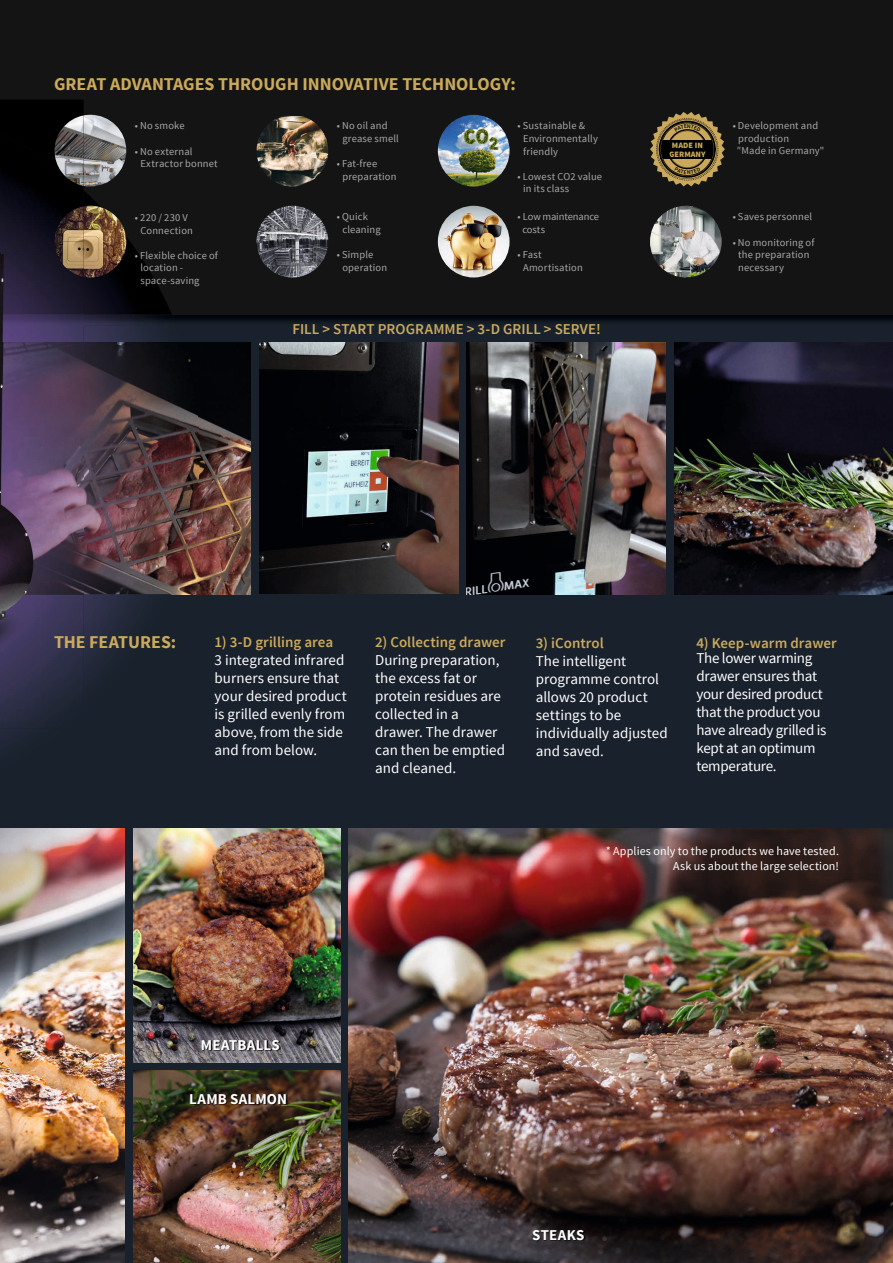
<style>
.page{position:relative;width:893px;height:1263px;background:#19212c}
.page>*{position:absolute;margin:0;border:0;box-sizing:border-box;transform-origin:0 0}
.t1{font:700 18px "Source Sans Pro";color:#cba95b}
.t2{font:15px/18px "Source Sans Pro";color:#fff}
.t3{font:15px/18px "Source Sans Pro";letter-spacing:-.02em;color:#fff}
.t4{font:600 15px "Source Sans Pro";color:#cba95b}
.t5{font:600 15px "Source Sans Pro";letter-spacing:.005em;color:#cbaa5e}
.t6{font:700 15px "Source Sans Pro";letter-spacing:.02em;color:#fff}
.t7{font:12px/14.4px "Source Sans Pro";letter-spacing:.01em;color:#fff;text-align:right}
.t8{font:10.5px/12.6px "Source Sans Pro";letter-spacing:.015em;color:#a8a8a8}
.t9{font:10.5px/12.6px "Source Sans Pro";letter-spacing:-.01em;color:#a8a8a8}
.t10{font:900 8.25px/8.9px "Source Sans Pro";color:#cba95c;text-align:center}
</style>
<div class="page">
<img style="left:259px;top:342px;width:199px;height:252px">
<img style="left:674px;top:342px;width:219px;height:252px">
<img style="left:467px;top:342px;width:198px;height:252px">
<img style="left:349px;top:828px;width:544px;height:435px">
<img style="left:133px;top:1071px;width:207px;height:192px">
<img style="left:133px;top:828px;width:207px;height:234px">
<img style="left:188px;top:342px;width:63px;height:252px">
<div style="left:0;top:0;width:893px;height:314px;background:#131413"></div>
<img style="left:84px;top:325px;width:72px;height:17px">
<img style="left:0;top:594px;width:171px;height:149px">
<img style="left:84px;top:342px;width:116px;height:202px">
<img style="left:84px;top:543px;width:104px;height:51px">
<img style="left:84px;top:314px;width:92px;height:11px">
<img style="left:84px;top:191px;width:15px;height:15px">
<img style="left:84px;top:237px;width:87px;height:77px">
<img style="left:84px;top:115px;width:42px;height:71px">
<img style="left:84px;top:206px;width:42px;height:71px">
<img style="left:257px;top:115px;width:71px;height:71px;border-radius:36px">
<img style="left:257px;top:206px;width:71px;height:71px;border-radius:36px">
<img style="left:438px;top:115px;width:72px;height:71px;border-radius:36px">
<img style="left:438px;top:206px;width:72px;height:71px;border-radius:36px">
<img style="left:650px;top:206px;width:72px;height:71px;border-radius:36px">
<img style="left:0;top:828px;width:125px;height:435px">
<img style="left:0;top:100px;width:84px;height:33px">
<img style="left:0;top:133px;width:84px;height:209px">
<img style="left:0;top:594px;width:42px;height:134px">
<img style="left:42px;top:594px;width:42px;height:134px">
<img style="left:0;top:342px;width:84px;height:252px">
<img style="left:533px;top:1230px;width:52px;height:10px">
<img style="left:190px;top:1094px;width:97px;height:11px">
<img style="left:202px;top:1040px;width:78px;height:11px">
<svg style="left:650px;top:112px;width:75px;height:74px"></svg>
<h1 class="t1" style="left:54px;top:72px;width:463px">GREAT ADVANTAGES THROUGH INNOVATIVE TECHNOLOGY:</h1>
<p class="t8" style="left:135px;top:120px;width:51px">• No smoke</p>
<p class="t8" style="left:140px;top:145px;width:79px;text-indent:-6px">• No external<br>Extractor bonnet</p>
<p class="t8" style="left:135px;top:211px;width:60px;text-align:center">• 220 / 230 V<br>Connection</p>
<p class="t8" style="left:140px;top:249px;width:79px;text-indent:-6px">• Flexible choice of location - space-saving</p>
<p class="t8" style="left:342px;top:120px;width:58px;text-indent:-6px">• No oil and grease smell</p>
<p class="t8" style="left:342px;top:158px;width:56px;text-indent:-6px">• Fat-free preparation</p>
<p class="t8" style="left:342px;top:211px;width:40px;text-indent:-6px">• Quick cleaning</p>
<p class="t8" style="left:342px;top:249px;width:46px;text-indent:-6px">• Simple operation</p>
<p class="t8" style="left:523px;top:120px;width:76px;text-indent:-6px">• Sustainable &amp;<br>Environmentally friendly</p>
<p class="t8" style="left:523px;top:170px;width:81px;text-indent:-6px">• Lowest CO2 value in its class</p>
<p class="t9" style="left:522px;top:211px;width:78px;text-indent:-5px">• Low maintenance costs</p>
<p class="t8" style="left:523px;top:249px;width:61px;text-indent:-6px">• Fast<br>Amortisation</p>
<h2 class="t5" style="left:292px;top:320px;width:310px">FILL &gt; START PROGRAMME &gt; 3-D GRILL &gt; SERVE!</h2>
<p class="t10" style="left:669px;top:141px;width:38px">MADE IN<br>GERMANY</p>
<p class="t8" style="left:737px;top:120px;width:89px;text-indent:-4px">• Development and production<br>″Made in Germany"</p>
<p class="t8" style="left:733px;top:211px;width:81px">• Saves personnel</p>
<p class="t8" style="left:738px;top:236px;width:78px;text-indent:-6px">• No monitoring of the preparation necessary</p>
<h1 class="t1" style="left:54px;top:630px;width:124px">THE FEATURES:</h1>
<h2 class="t4" style="left:215px;top:633px;width:120px">1) 3-D grilling area</h2>
<h2 class="t2" style="left:215px;top:652px;width:134px">3 integrated infrared burners ensure that your desired product is grilled evenly from above, from the side and from below.</h2>
<h2 class="t4" style="left:375px;top:633px;width:132px">2) Collecting drawer</h2>
<h2 class="t2" style="left:375px;top:652px;width:132px">During preparation, the excess fat or protein residues are collected in a drawer. The drawer can then be emptied and cleaned.</h2>
<h2 class="t4" style="left:536px;top:634px;width:70px">3) iControl</h2>
<h2 class="t2" style="left:536px;top:652px;width:133px">The intelligent programme control allows 20 product settings to be individually adjusted and saved.</h2>
<h2 class="t4" style="left:696px;top:634px;width:142px">4) Keep-warm drawer</h2>
<h2 class="t3" style="left:696px;top:649px;width:132px">The lower warming drawer ensures that your desired product that the product you have already grilled is kept at an optimum temperature.</h2>
<p class="t7" style="left:606px;top:844px;width:235px">* Applies only to the products we have tested.<br>Ask us about the large selection!</p>
<h2 class="t6" style="left:201px;top:1035px;width:80px">MEATBALLS</h2>
<h2 class="t6" style="left:189px;top:1089px;width:99px">LAMB SALMON</h2>
<h2 class="t6" style="left:532px;top:1225px;width:54px">STEAKS</h2>
</div>
